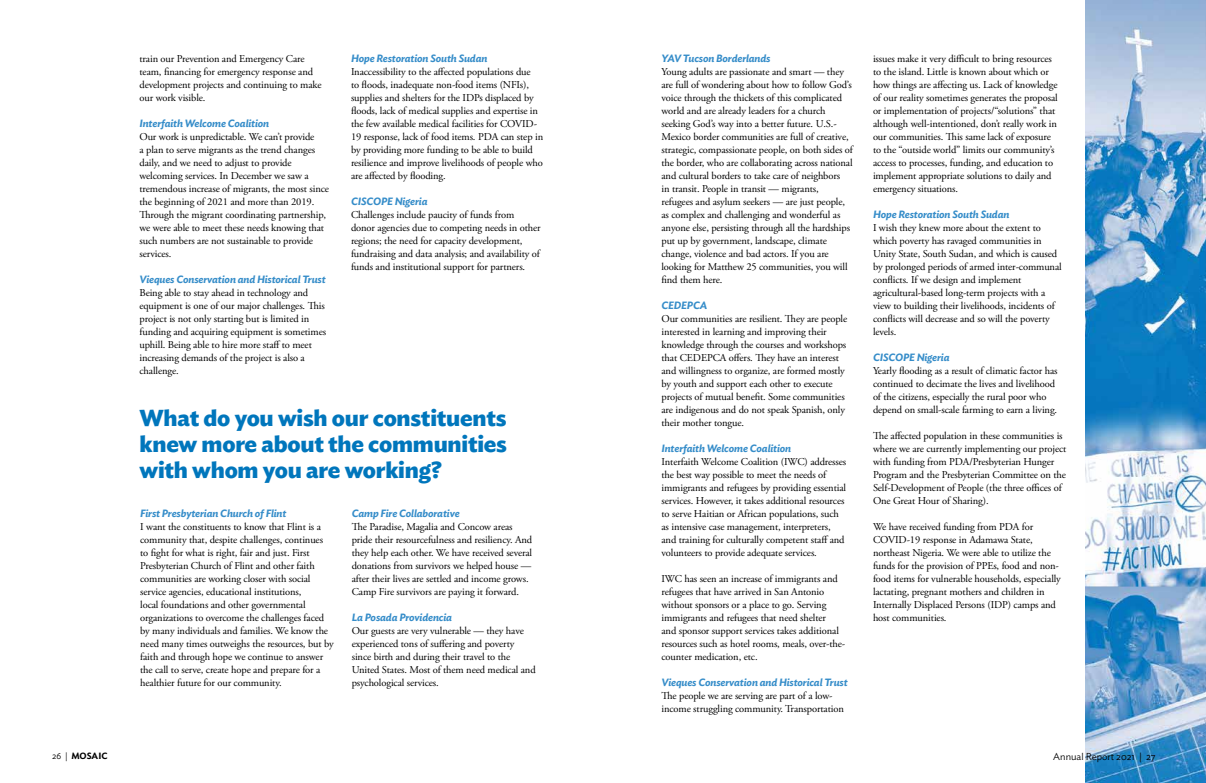
<style>
.page{position:relative;width:1206px;height:783px;background:#fff}
.page>*{position:absolute;margin:0;border:0;box-sizing:border-box;transform-origin:0 0}
.t1{font:700 23px/26px "Ideal Sans";letter-spacing:-.01em;color:#0076bc;text-align:justify}
.t2{font:10.5px/13px "Adobe Garamond Pro";letter-spacing:-.01em;color:#000}
.t3{font:italic 600 10.5px "Ideal Sans";letter-spacing:-.01em;color:#368dc9}
.t4{font:300 10px "Ideal Sans";color:#000}
.t5{font:600 9px "Ideal Sans";color:#000}
.s1{font-weight:300}
</style>
<div class="page">
<img style="left:1085px;top:0;width:121px;height:783px">
<p class="t5" style="left:52px;top:749px;width:57px"><span class="s1">26 |</span> MOSAIC</p>
<p class="t2" style="left:140px;top:52px;width:184px">train our Prevention and Emergency Care team, financing for emergency response and development projects and continuing to make our work visible.</p>
<p class="t3" style="left:140px;top:115px;width:131px">Interfaith Welcome Coalition</p>
<p class="t2" style="left:140px;top:130px;width:191px">Our work is unpredictable. We can’t provide<br>a plan to serve migrants as the trend changes daily, and we need to adjust to provide welcoming services. In December we saw a tremendous increase of migrants, the most since the beginning of 2021 and more than 2019.<br>Through the migrant coordinating partnership, we were able to meet these needs knowing that such numbers are not sustainable to provide services.</p>
<p class="t3" style="left:140px;top:271px;width:188px">Vieques Conservation and Historical Trust</p>
<p class="t2" style="left:140px;top:286px;width:188px">Being able to stay ahead in technology and equipment is one of our major challenges. This project is not only starting but is limited in funding and acquiring equipment is sometimes uphill. Being able to hire more staff to meet increasing demands of the project is also a challenge.</p>
<p class="t3" style="left:351px;top:50px;width:138px">Hope Restoration South Sudan</p>
<p class="t2" style="left:351px;top:65px;width:194px">Inaccessibility to the affected populations due<br>to floods, inadequate non-food items (NFIs), supplies and shelters for the IDPs displaced by floods, lack of medical supplies and expertise in the few available medical facilities for COVID-19 response, lack of food items. PDA can step in by providing more funding to be able to build resilience and improve livelihoods of people who are affected by flooding.</p>
<p class="t3" style="left:351px;top:193px;width:78px">CISCOPE Nigeria</p>
<p class="t2" style="left:351px;top:208px;width:191px">Challenges include paucity of funds from donor agencies due to competing needs in other regions; the need for capacity development, fundraising and data analysis; and availability of funds and institutional support for partners.</p>
<h1 class="t1" style="left:140px;top:403px;width:369px">What do you wish our constituents knew more about the communities with whom you are working?</h1>
<p class="t3" style="left:140px;top:505px;width:148px">First Presbyterian Church of Flint</p>
<p class="t2" style="left:140px;top:520px;width:195px">I want the constituents to know that Flint is a community that, despite challenges, continues to fight for what is right, fair and just. First Presbyterian Church of Flint and other faith communities are working closer with social service agencies, educational institutions,<br>local foundations and other governmental organizations to overcome the challenges faced by many individuals and families. We know the need many times outweighs the resources, but by faith and through hope we continue to answer the call to serve, create hope and prepare for a healthier future for our community.</p>
<p class="t3" style="left:352px;top:505px;width:109px">Camp Fire Collaborative</p>
<p class="t2" style="left:352px;top:520px;width:182px">The Paradise, Magalia and Concow areas pride their resourcefulness and resiliency. And they help each other. We have received several donations from survivors we helped house — after their lives are settled and income grows.<br>Camp Fire survivors are paying it forward.</p>
<p class="t3" style="left:352px;top:609px;width:102px">La Posada Providencia</p>
<p class="t2" style="left:352px;top:624px;width:186px">Our guests are very vulnerable — they have experienced tons of suffering and poverty since birth and during their travel to the United States. Most of them need medical and psychological services.</p>
<p class="t3" style="left:662px;top:50px;width:111px">YAV Tucson Borderlands</p>
<p class="t2" style="left:662px;top:65px;width:193px">Young adults are passionate and smart — they are full of wondering about how to follow God’s voice through the thickets of this complicated world and are already leaders for a church seeking God’s way into a better future. U.S.- Mexico border communities are full of creative, strategic, compassionate people, on both sides of the border, who are collaborating across national and cultural borders to take care of neighbors<br>in transit. People in transit — migrants, refugees and asylum seekers — are just people, as complex and challenging and wonderful as anyone else, persisting through all the hardships put up by government, landscape, climate change, violence and bad actors. If you are looking for Matthew 25 communities, you will find them here.</p>
<p class="t3" style="left:662px;top:297px;width:47px">CEDEPCA</p>
<p class="t2" style="left:662px;top:312px;width:187px">Our communities are resilient. They are people interested in learning and improving their knowledge through the courses and workshops that CEDEPCA offers. They have an interest and willingness to organize, are formed mostly by youth and support each other to execute projects of mutual benefit. Some communities are indigenous and do not speak Spanish, only their mother tongue.</p>
<p class="t3" style="left:662px;top:440px;width:131px">Interfaith Welcome Coalition</p>
<p class="t2" style="left:662px;top:455px;width:186px">Interfaith Welcome Coalition (IWC) addresses the best way possible to meet the needs of immigrants and refugees by providing essential services. However, it takes additional resources to serve Haitian or African populations, such as intensive case management, interpreters, and training for culturally competent staff and volunteers to provide adequate services.</p>
<p class="t2" style="left:662px;top:572px;width:185px">IWC has seen an increase of immigrants and refugees that have arrived in San Antonio without sponsors or a place to go. Serving immigrants and refugees that need shelter<br>and sponsor support services takes additional resources such as hotel rooms, meals, over-the&shy;counter medication, etc.</p>
<p class="t3" style="left:662px;top:674px;width:188px">Vieques Conservation and Historical Trust</p>
<p class="t2" style="left:662px;top:689px;width:184px">The people we are serving are part of a low&shy;income struggling community. Transportation</p>
<p class="t2" style="left:873px;top:52px;width:186px">issues make it very difficult to bring resources to the island. Little is known about which or how things are affecting us. Lack of knowledge of our reality sometimes generates the proposal or implementation of projects/“solutions” that although well-intentioned, don’t really work in our communities. This same lack of exposure to the “outside world” limits our community’s access to processes, funding, and education to implement appropriate solutions to daily and emergency situations.</p>
<p class="t3" style="left:873px;top:206px;width:138px">Hope Restoration South Sudan</p>
<p class="t2" style="left:873px;top:221px;width:190px">I wish they knew more about the extent to which poverty has ravaged communities in Unity State, South Sudan, and which is caused by prolonged periods of armed inter-communal conflicts. If we design and implement agricultural-based long-term projects with a view to building their livelihoods, incidents of conflicts will decrease and so will the poverty levels.</p>
<p class="t3" style="left:873px;top:349px;width:78px">CISCOPE Nigeria</p>
<p class="t2" style="left:873px;top:364px;width:186px">Yearly flooding as a result of climatic factor has continued to decimate the lives and livelihood of the citizens, especially the rural poor who depend on small-scale farming to earn a living.</p>
<p class="t2" style="left:873px;top:429px;width:195px">The affected population in these communities is where we are currently implementing our project with funding from PDA/Presbyterian Hunger Program and the Presbyterian Committee on the Self-Development of People (the three offices of One Great Hour of Sharing).</p>
<p class="t2" style="left:873px;top:520px;width:189px">We have received funding from PDA for COVID-19 response in Adamawa State, northeast Nigeria. We were able to utilize the funds for the provision of PPEs, food and non&shy;food items for vulnerable households, especially lactating, pregnant mothers and children in Internally Displaced Persons (IDP) camps and host communities.</p>
<p class="t4" style="left:1053px;top:749px;width:104px">Annual Report 2021 | 27</p>
</div>
